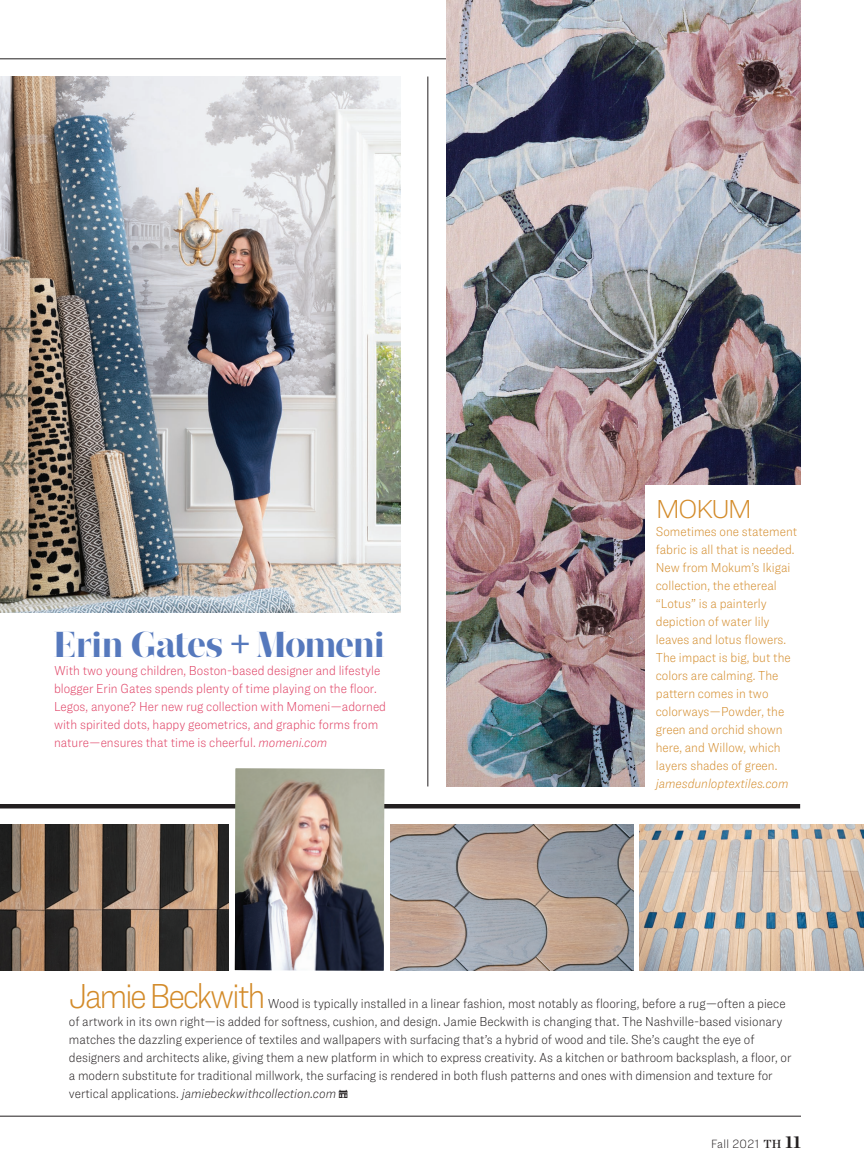
<style>
.page{position:relative;width:864px;height:1175px;background:#fff}
.page>*{position:absolute;margin:0;border:0;box-sizing:border-box;transform-origin:0 0}
.t1{font:800 36px "Narziss";letter-spacing:-.035em;color:#5679bd}
.t2{font:100 36px "Ringside Narrow";letter-spacing:-.065em;color:#d38b2a}
.t3{font:36px "New Trad Dis";color:#231f20}
.t4{font:100 27px "Ringside";letter-spacing:-.075em;color:#d38b2a}
.t5{font:100 13.5px/18px "Ringside Narrow";color:#231f20}
.t6{font:100 13.5px/18px "Ringside Narrow";color:#d38b2a}
.t7{font:100 13.5px/18px "Ringside Narrow";color:#df3d61}
.t8{font:italic 100 13.5px "Ringside Narrow";color:#d38b2a}
.t9{font:100 12.3px "Ringside Narrow";letter-spacing:.03em;color:#231f20}
.s1{font-family:"Proxima Nova";font-weight:500;font-size:39px}
.s2{font-style:italic}
.s3{font-family:"Chronicle Deck Semi";font-weight:400;font-size:12px}
.s4{font-family:"Chronicle Deck";font-weight:700;font-size:18px}
</style>
<div class="page">
<hr style="left:0;top:1115px;width:801px;height:1px;background:#231f20">
<hr style="left:0;top:59px;width:801px;height:1px;background:#231f20">
<hr style="left:0;top:804px;width:800px;height:4px;background:#231f20">
<img style="left:0;top:824px;width:229px;height:146px">
<img style="left:639px;top:824px;width:225px;height:146px">
<img style="left:390px;top:824px;width:243px;height:146px">
<img style="left:235px;top:768px;width:149px;height:202px">
<img style="left:447px;top:0;width:354px;height:786px">
<img style="left:0;top:76px;width:401px;height:536px">
<div style="left:645px;top:484px;width:167px;height:312px;background:#fff"></div>
<hr style="left:428px;top:76px;width:1px;height:710px;background:#231f20">
<h1 class="t1" style="left:54px;top:623px;width:332px">Erin Gates <span class="s1">+</span> Momeni</h1>
<p class="t7" style="left:54px;top:661px;width:334px">With two young children, Boston-based designer and lifestyle blogger Erin Gates spends plenty of time playing on the floor.<br>Legos, anyone? Her new rug collection with Momeni—adorned with spirited dots, happy geometrics, and graphic forms from nature—ensures that time is cheerful. <span class="s2">momeni.com</span></p>
<h2 class="t4" style="left:656px;top:489px;width:98px">MOKUM</h2>
<p class="t6" style="left:656px;top:522px;width:143px">Sometimes one statement fabric is all that is needed.<br>New from Mokum’s Ikigai collection, the ethereal “Lotus” is a painterly depiction of water lily leaves and lotus flowers.<br>The impact is big, but the colors are calming. The pattern comes in two colorways—Powder, the green and orchid shown here, and Willow, which layers shades of green.</p>
<p class="t8" style="left:656px;top:774px;width:134px">jamesdunloptextiles.com</p>
<h1 class="t2" style="left:69px;top:971px;width:198px">Jamie Beckwith</h1>
<p class="t5" style="left:69px;top:994px;width:724px;text-indent:199px">Wood is typically installed in a linear fashion, most notably as flooring, before a rug—often a piece of artwork in its own right—is added for softness, cushion, and design. Jamie Beckwith is changing that. The Nashville-based visionary matches the dazzling experience of textiles and wallpapers with surfacing that’s a hybrid of wood and tile. She’s caught the eye of designers and architects alike, giving them a new platform in which to express creativity. As a kitchen or bathroom backsplash, a floor, or a modern substitute for traditional millwork, the surfacing is rendered in both flush patterns and ones with dimension and texture for vertical applications. <span class="s2">jamiebeckwithcollection.com</span></p>
<h1 class="t3" style="left:339px;top:1072px;width:10px">+</h1>
<p class="t9" style="left:711px;top:1135px;width:91px">Fall 2021 <span class="s3">TH</span> <span class="s4">11</span></p>
</div>
